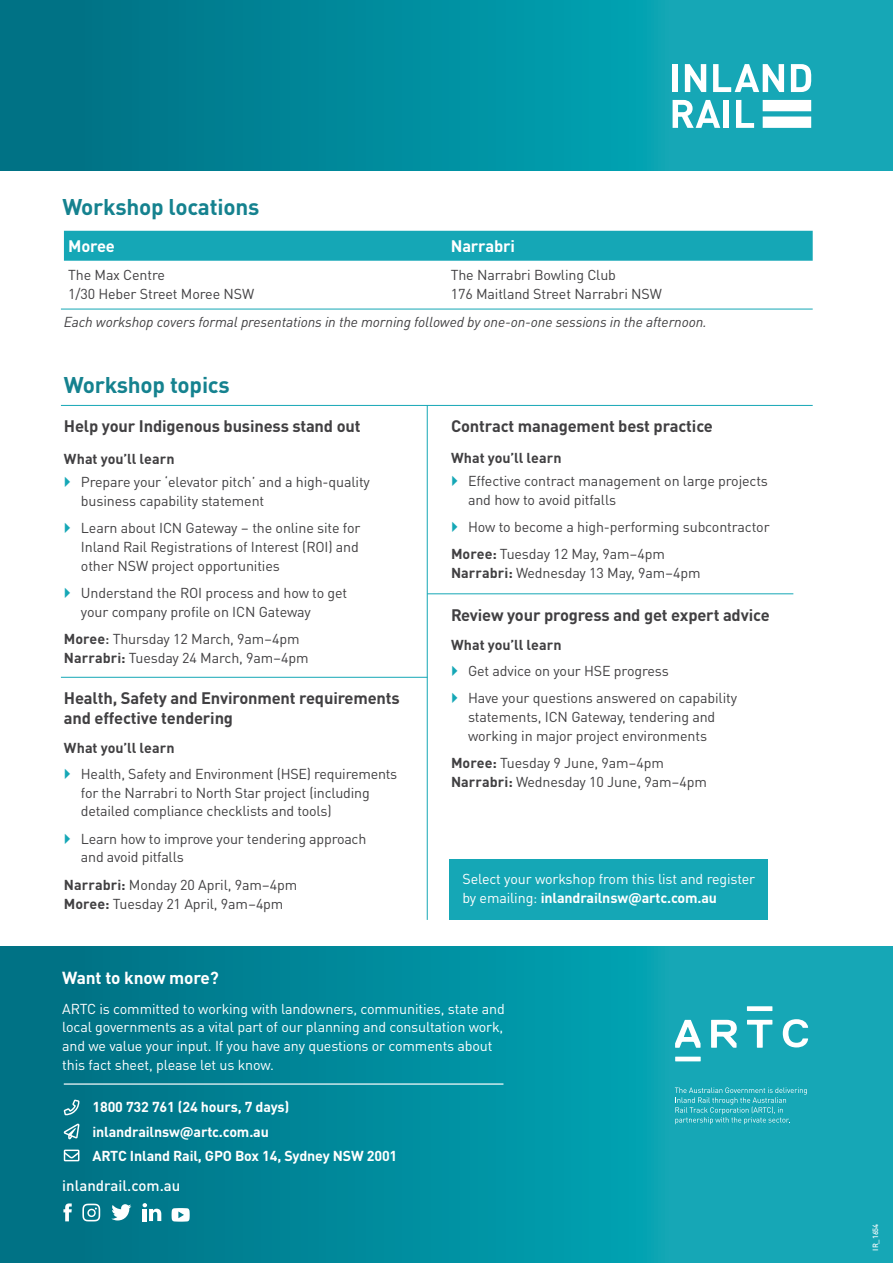
<style>
.page{position:relative;width:893px;height:1263px;background:#fff}
.page>*{position:absolute;margin:0;border:0;box-sizing:border-box;transform-origin:0 0}
.t1{font:700 22.5px "DINOT";letter-spacing:-.01em;color:#15828f}
.t2{font:700 17.25px "DINOT";letter-spacing:-.01em;color:#fff}
.t3{font:700 16.5px/19.5px "DINOT";letter-spacing:-.01em;color:#414042}
.t4{font:700 16.5px "DINOT";letter-spacing:-.01em;color:#fff}
.t5{font:500 15px "DINOT";color:#fff}
.t6{font:14.25px/18.8px "DINOT";letter-spacing:-.01em;color:#414042}
.t7{font:14.25px/18.8px "DINOT";letter-spacing:-.01em;color:#fff}
.t8{font:italic 14.25px "DINOT";letter-spacing:-.01em;color:#414042}
.t9{font:700 14.25px/24.2px "DINOT";letter-spacing:-.01em;color:#fff}
.t10{font:700 14.25px "DINOT";color:#414042}
.t11{font:500 7.5px "DINOT";letter-spacing:-.01em;color:#fff}
.s1{font-weight:700}
.s2{font-weight:500}
</style>
<div class="page">
<div style="left:0;top:0;width:893px;height:170px;background:linear-gradient(to right,#006f83,#13b1bf)"></div>
<div style="left:0;top:946px;width:893px;height:317px;background:linear-gradient(to right,#006f83,#13b1bf)"></div>
<hr style="left:64px;top:1083px;width:439px;height:2px;background:#fff">
<svg style="left:675px;top:1057px;width:26px;height:4px"></svg>
<svg style="left:747px;top:1006px;width:25px;height:5px"></svg>
<svg style="left:675px;top:1020px;width:25px;height:28px"></svg>
<svg style="left:747px;top:1020px;width:25px;height:28px"></svg>
<svg style="left:711px;top:1020px;width:26px;height:28px"></svg>
<svg style="left:783px;top:1019px;width:25px;height:28px"></svg>
<svg style="left:675px;top:1087px;width:132px;height:37px;background:#32b1be"></svg>
<svg style="left:64px;top:1099px;width:15px;height:16px"></svg>
<svg style="left:64px;top:1123px;width:15px;height:16px"></svg>
<svg style="left:64px;top:1149px;width:15px;height:12px"></svg>
<svg style="left:63px;top:1203px;width:9px;height:18px"></svg>
<svg style="left:82px;top:1203px;width:18px;height:18px"></svg>
<svg style="left:143px;top:1203px;width:18px;height:18px"></svg>
<svg style="left:111px;top:1204px;width:20px;height:16px"></svg>
<svg style="left:172px;top:1208px;width:18px;height:14px"></svg>
<div style="left:450px;top:860px;width:318px;height:60px;background:#15a7b6"></div>
<div style="left:64px;top:231px;width:749px;height:30px;background:#15a7b6"></div>
<div style="left:673px;top:64px;width:5px;height:28px;background:#fff"></div>
<svg style="left:685px;top:64px;width:21px;height:28px"></svg>
<svg style="left:713px;top:64px;width:71px;height:28px"></svg>
<svg style="left:791px;top:64px;width:20px;height:28px"></svg>
<svg style="left:673px;top:100px;width:47px;height:28px"></svg>
<div style="left:724px;top:100px;width:5px;height:28px;background:#fff"></div>
<svg style="left:736px;top:100px;width:18px;height:28px"></svg>
<svg style="left:763px;top:100px;width:48px;height:28px"></svg>
<hr style="left:427px;top:405px;width:1px;height:515px;background:#15a7b6">
<hr style="left:61px;top:677px;width:366px;height:1px;background:#15a7b6">
<hr style="left:427px;top:593px;width:366px;height:1px;background:#15a7b6">
<hr style="left:61px;top:405px;width:752px;height:1px;background:#15a7b6">
<hr style="left:61px;top:309px;width:752px;height:1px;background:#15a7b6">
<h1 class="t1" style="left:62px;top:189px;width:198px">Workshop locations</h1>
<p class="t4" style="left:68px;top:233px;width:48px">Moree</p>
<p class="t4" style="left:451px;top:233px;width:66px">Narrabri</p>
<p class="t6" style="left:68px;top:264px;width:188px">The Max Centre<br>1/30 Heber Street Moree NSW</p>
<p class="t6" style="left:451px;top:264px;width:213px">The Narrabri Bowling Club<br>176 Maitland Street Narrabri NSW</p>
<p class="t8" style="left:64px;top:311px;width:644px">Each workshop covers formal presentations in the morning followed by one-on-one sessions in the afternoon.</p>
<h1 class="t1" style="left:64px;top:367px;width:167px">Workshop topics</h1>
<p class="t3" style="left:64px;top:414px;width:298px">Help your Indigenous business stand out</p>
<p class="t10" style="left:64px;top:448px;width:112px">What you’ll learn</p>
<p class="t6" style="left:81px;top:471px;width:290px">Prepare your ‘elevator pitch’ and a high-quality business capability statement</p>
<p class="t6" style="left:81px;top:517px;width:281px;text-align:justify">Learn about ICN Gateway – the online site for Inland Rail Registrations of Interest (ROI) and other NSW project opportunities</p>
<p class="t6" style="left:81px;top:582px;width:268px">Understand the ROI process and how to get your company profile on ICN Gateway</p>
<p class="t6" style="left:64px;top:628px;width:246px"><span class="s1">Moree</span><span class="s2">:</span> Thursday 12 March, 9am–4pm<br><span class="s1">Narrabri:</span> Tuesday 24 March, 9am–4pm</p>
<p class="t3" style="left:64px;top:687px;width:337px">Health, Safety and Environment requirements and effective tendering</p>
<p class="t10" style="left:64px;top:737px;width:112px">What you’ll learn</p>
<p class="t6" style="left:81px;top:763px;width:318px">Health, Safety and Environment (HSE) requirements for the Narrabri to North Star project (including detailed compliance checklists and tools)</p>
<p class="t6" style="left:81px;top:828px;width:287px">Learn how to improve your tendering approach and avoid pitfalls</p>
<p class="t6" style="left:64px;top:874px;width:235px"><span class="s1">Narrabri:</span> Monday 20 April, 9am–4pm<br><span class="s1">Moree:</span> Tuesday 21 April, 9am–4pm</p>
<p class="t3" style="left:451px;top:415px;width:263px">Contract management best practice</p>
<p class="t10" style="left:451px;top:446px;width:112px">What you’ll learn</p>
<p class="t6" style="left:468px;top:470px;width:301px">Effective contract management on large projects and how to avoid pitfalls</p>
<p class="t6" style="left:451px;top:512px;width:320px;line-height:27.3px;text-indent:17px">How to become a high-performing subcontractor<br><span class="s1">Moree:</span> Tuesday 12 May, 9am–4pm</p>
<p class="t6" style="left:451px;top:562px;width:251px"><span class="s1">Narrabri:</span> Wednesday 13 May, 9am–4pm</p>
<p class="t3" style="left:451px;top:604px;width:320px">Review your progress and get expert advice</p>
<p class="t10" style="left:451px;top:634px;width:112px">What you’ll learn</p>
<p class="t6" style="left:468px;top:656px;width:271px;line-height:27.3px">Get advice on your HSE progress<br>Have your questions answered on capability</p>
<p class="t6" style="left:468px;top:706px;width:249px">statements, ICN Gateway, tendering and working in major project environments</p>
<p class="t6" style="left:451px;top:752px;width:257px"><span class="s1">Moree:</span> Tuesday 9 June, 9am–4pm<br><span class="s1">Narrabri:</span> Wednesday 10 June, 9am–4pm</p>
<p class="t7" style="left:462px;top:868px;width:294px">Select your workshop from this list and register by emailing: <span class="s1">inlandrailnsw@artc.com.au</span></p>
<p class="t2" style="left:62px;top:964px;width:158px">Want to know more?</p>
<p class="t7" style="left:62px;top:998px;width:444px">ARTC is committed to working with landowners, communities, state and local governments as a vital part of our planning and consultation work, and we value your input. If you have any questions or comments about this fact sheet, please let us know.</p>
<p class="t9" style="left:92px;top:1094px;width:306px">1800 732 761 (24 hours, 7 days) inlandrailnsw@artc.com.au<br>ARTC Inland Rail, GPO Box 14, Sydney NSW 2001</p>
<p class="t5" style="left:62px;top:1174px;width:120px">inlandrail.com.au</p>
<p class="t11" style="left:870px;top:1250px;width:28px;rotate:-90deg">IR_1654</p>
</div>
